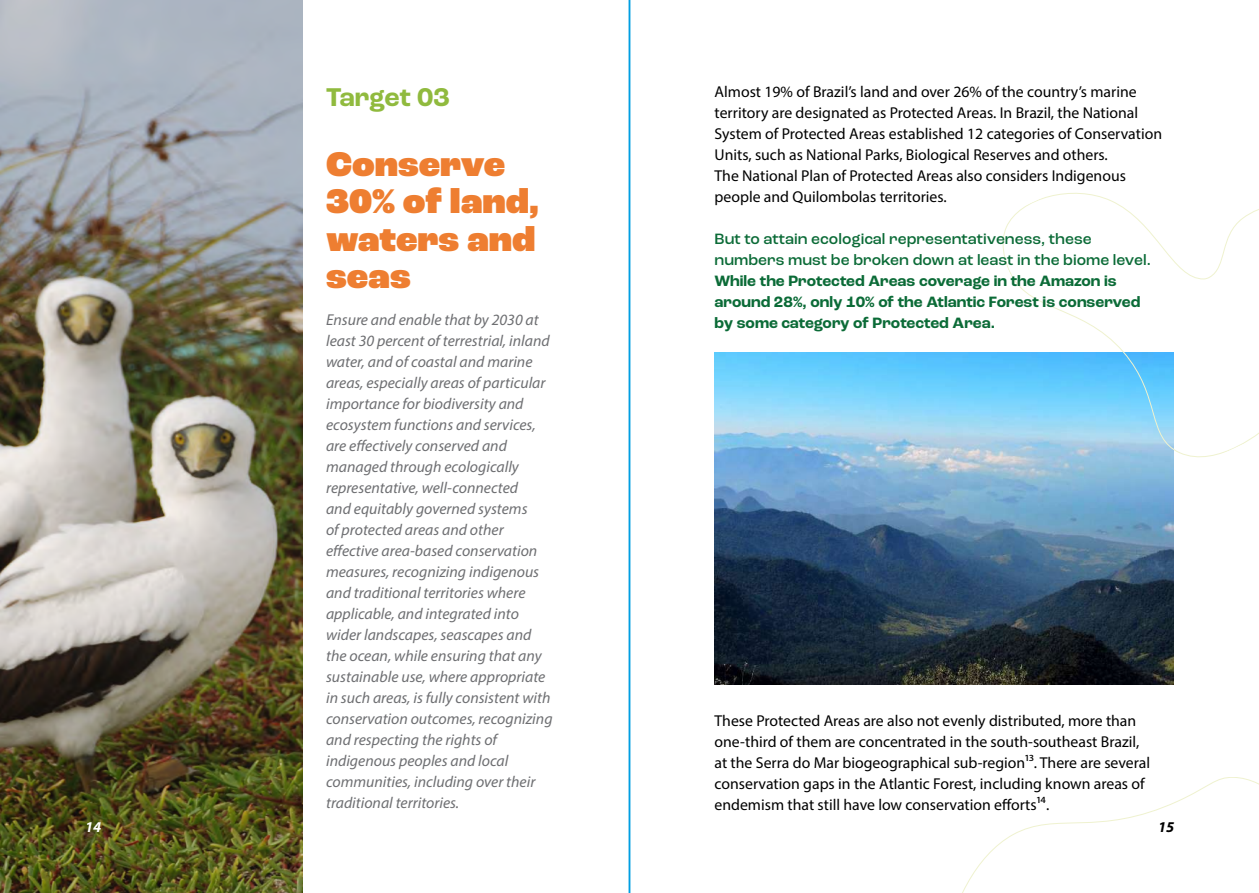
<style>
.page{position:relative;width:1259px;height:893px;background:#fff}
.page>*{position:absolute;margin:0;border:0;box-sizing:border-box;transform-origin:0 0}
.t1{font:900 36px/37.5px "Roc Grotesk";color:#ee7e31}
.t2{font:700 27px "Roc Grotesk";letter-spacing:-.005em;color:#90ba3e}
.t3{font:italic 15.75px/21px "Myriad Pro";color:#6e6f72}
.t4{font:15.75px/21px "Myriad Pro";color:#000}
.t5{font:700 15.75px/21px "Roc Grotesk";color:#0b6b37}
.t6{font:500 15.75px/21px "Roc Grotesk";color:#0b6b37}
.t7{font:italic 700 15px "Myriad Pro";color:#000}
.t8{font:italic 700 15px "Myriad Pro";color:#fff}
</style>
<div class="page">
<img style="left:0;top:0;width:303px;height:893px">
<svg style="left:962px;top:777px;width:297px;height:116px"></svg>
<img style="left:714px;top:353px;width:460px;height:332px">
<svg style="left:999px;top:193px;width:260px;height:277px"></svg>
<hr style="left:629px;top:0;width:1px;height:893px;background:#009fe3">
<p class="t8" style="left:85px;top:817px;width:18px">14</p>
<h2 class="t2" style="left:326px;top:80px;width:125px">Target 03</h2>
<h1 class="t1" style="left:326px;top:147px;width:215px">Conserve<br>30% of land, waters and seas</h1>
<p class="t3" style="left:326px;top:309px;width:228px">Ensure and enable that by 2030 at least 30 percent of terrestrial, inland water, and of coastal and marine areas, especially areas of particular importance for biodiversity and ecosystem functions and services, are effectively conserved and managed through ecologically representative, well-connected<br>and equitably governed systems<br>of protected areas and other effective area-based conservation measures, recognizing indigenous and traditional territories where applicable, and integrated into wider landscapes, seascapes and the ocean, while ensuring that any sustainable use, where appropriate in such areas, is fully consistent with conservation outcomes, recognizing and respecting the rights of indigenous peoples and local communities, including over their traditional territories.</p>
<p class="t4" style="left:714px;top:81px;width:449px">Almost 19% of Brazil’s land and over 26% of the country’s marine territory are designated as Protected Areas. In Brazil, the National System of Protected Areas established 12 categories of Conservation Units, such as National Parks, Biological Reserves and others.<br>The National Plan of Protected Areas also considers Indigenous people and Quilombolas territories.</p>
<p class="t6" style="left:714px;top:228px;width:438px">But to attain ecological representativeness, these numbers must be broken down at least in the biome level.</p>
<p class="t5" style="left:714px;top:270px;width:427px">While the Protected Areas coverage in the Amazon is around 28%, only 10% of the Atlantic Forest is conserved by some category of Protected Area.</p>
<p class="t4" style="left:714px;top:710px;width:437px">These Protected Areas are also not evenly distributed, more than one-third of them are concentrated in the south-southeast Brazil, at the Serra do Mar biogeographical sub-region13. There are several conservation gaps in the Atlantic Forest, including known areas of endemism that still have low conservation efforts1⁴.</p>
<p class="t7" style="left:1158px;top:817px;width:18px">15</p>
</div>
